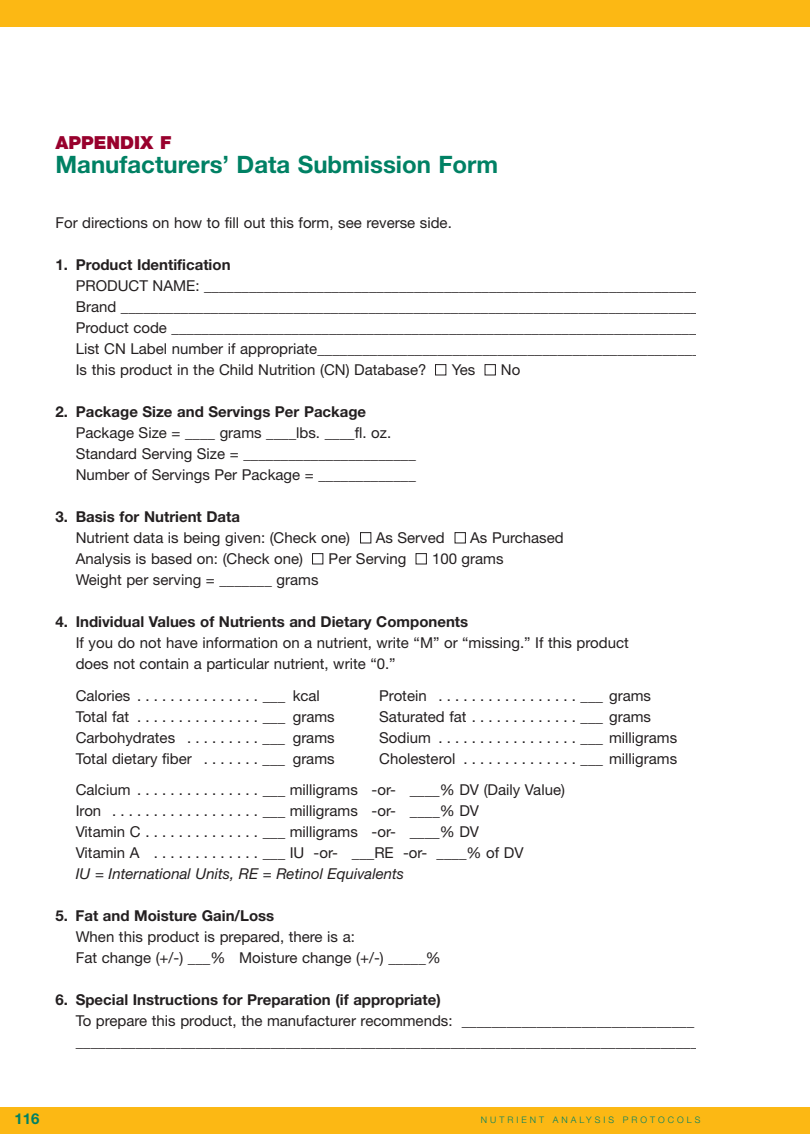
<style>
.page{position:relative;width:810px;height:1134px;background:#fff}
.page>*{position:absolute;margin:0;border:0;box-sizing:border-box;transform-origin:0 0}
.t1{font:700 24px "Helvetica Neue";color:#008164}
.t2{font:900 18px "Helvetica Neue";color:#98012d}
.t3{font:15px/21px "Helvetica Neue";color:#231f20}
.t4{font:700 15px "Helvetica Neue";color:#231f20}
.t5{font:italic 15px "Helvetica Neue";color:#231f20}
.t6{font:700 15px "Helvetica Neue";color:#008164}
.t7{font:300 9px "Helvetica Neue";letter-spacing:.335em;color:#008164}
.s1{color:#fff}
.s2{font-weight:700}
</style>
<div class="page">
<div style="left:0;top:0;width:810px;height:27px;background:#fcb814"></div>
<div style="left:0;top:1107px;width:810px;height:27px;background:#fcb814"></div>
<p class="t2" style="left:56px;top:136px;width:117px">APPENDIX F</p>
<h1 class="t1" style="left:56px;top:156px;width:444px">Manufacturers’ Data Submission Form</h1>
<p class="t3" style="left:56px;top:214px;width:398px">For directions on how to fill out this form, see reverse side.</p>
<p class="t4" style="left:56px;top:259px;width:177px">1. Product Identification</p>
<p class="t3" style="left:76px;top:277px;width:626px">PRODUCT NAME: __________________________________________________________________ Brand _____________________________________________________________________________ Product code ______________________________________________________________________ List CN Label number if appropriate___________________________________________________ Is this product in the Child Nutrition (CN) Database? <span class="s1">■</span> Yes <span class="s1">■</span> No</p>
<p class="t4" style="left:56px;top:406px;width:312px">2. Package Size and Servings Per Package</p>
<p class="t3" style="left:76px;top:424px;width:342px">Package Size = ____ grams ____lbs. ____fl. oz.<br>Standard Serving Size = _______________________<br>Number of Servings Per Package = _____________</p>
<p class="t3" style="left:76px;top:508px;width:489px;text-indent:-20px"><span class="s2">3. Basis for Nutrient Data<br></span>Nutrient data is being given: (Check one) <span class="s1">■</span> As Served <span class="s1">■</span> As Purchased Analysis is based on: (Check one) <span class="s1">■</span> Per Serving <span class="s1">■</span> 100 grams<br>Weight per serving = _______ grams</p>
<p class="t4" style="left:56px;top:616px;width:414px">4. Individual Values of Nutrients and Dietary Components</p>
<p class="t3" style="left:76px;top:634px;width:555px">If you do not have information on a nutrient, write “M” or “missing.” If this product does not contain a particular nutrient, write “0.”</p>
<p class="t3" style="left:76px;top:686px;width:246px">Calories . . . . . . . . . . . . . . . ___ kcal</p>
<p class="t3" style="left:379px;top:686px;width:273px">Protein . . . . . . . . . . . . . . . . . ___ grams</p>
<p class="t3" style="left:76px;top:707px;width:260px">Total fat . . . . . . . . . . . . . . . ___ grams</p>
<p class="t3" style="left:379px;top:707px;width:273px">Saturated fat . . . . . . . . . . . . . ___ grams</p>
<p class="t3" style="left:76px;top:728px;width:260px">Carbohydrates . . . . . . . . . ___ grams</p>
<p class="t3" style="left:379px;top:728px;width:300px">Sodium . . . . . . . . . . . . . . . . . ___ milligrams</p>
<p class="t3" style="left:76px;top:749px;width:260px">Total dietary fiber . . . . . . . ___ grams</p>
<p class="t3" style="left:76px;top:744px;width:603px;line-height:31.5px;text-indent:303px">Cholesterol . . . . . . . . . . . . . . ___ milligrams<br>Calcium . . . . . . . . . . . . . . . ___ milligrams -or- ____% DV (Daily Value)</p>
<p class="t3" style="left:76px;top:802px;width:449px">Iron . . . . . . . . . . . . . . . . . . ___ milligrams -or- ____% DV<br>Vitamin C . . . . . . . . . . . . . . ___ milligrams -or- ____% DV<br>Vitamin A . . . . . . . . . . . . . ___ IU -or- ___RE -or- ____% of DV</p>
<p class="t5" style="left:76px;top:868px;width:330px">IU = International Units, RE = Retinol Equivalents</p>
<p class="t4" style="left:56px;top:910px;width:220px">5. Fat and Moisture Gain/Loss</p>
<p class="t3" style="left:76px;top:928px;width:367px">When this product is prepared, there is a:<br>Fat change (+/-) ___% Moisture change (+/-) _____%</p>
<p class="t4" style="left:56px;top:994px;width:387px">6. Special Instructions for Preparation (if appropriate)</p>
<p class="t3" style="left:76px;top:1012px;width:624px">To prepare this product, the manufacturer recommends: _______________________________ ___________________________________________________________________________________</p>
<p class="t6" style="left:15px;top:1113px;width:27px">116</p>
<p class="t7" style="left:481px;top:1117px;width:221px">NUTRIENT ANALYSIS PROTOCOLS</p>
</div>
